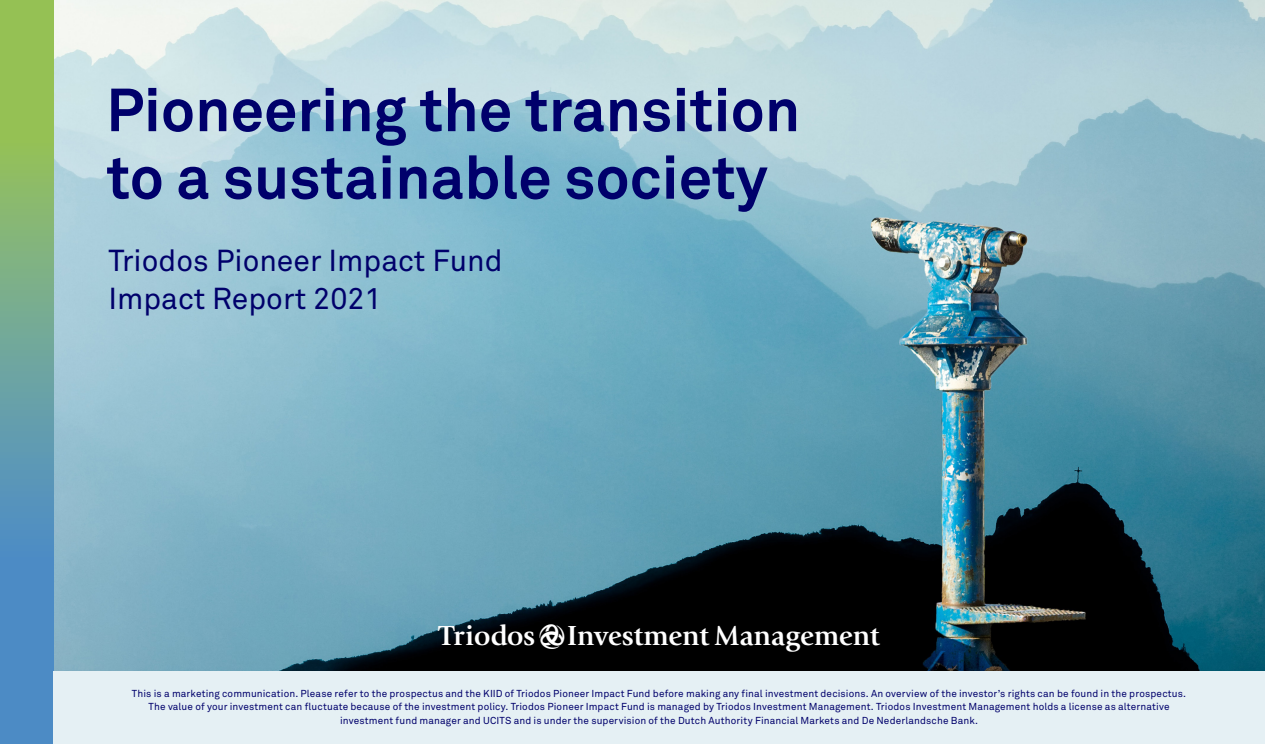
<style>
.page{position:relative;width:1265px;height:744px;background:#fff}
.page>*{position:absolute;margin:0;border:0;box-sizing:border-box;transform-origin:0 0}
.t1{font:700 60px/67.5px "Akkurat Pro";color:#00006b}
.t2{font:30px "Akkurat Pro";color:#00006b}
.t3{font:28.75px "Triodos B";color:#fff}
.Platte_tekst{font:10px/13.8px "Akkurat Pro";letter-spacing:.015em;color:#00006b;text-align:center}
</style>
<div class="page">
<img style="left:53px;top:0;width:1212px;height:672px">
<div style="left:438px;top:624px;width:445px;height:30px;background:#000"></div>
<svg style="left:0;top:0;width:53px;height:744px;background:#6ea495"></svg>
<div style="left:53px;top:672px;width:1212px;height:72px;background:#e5f0f4"></div>
<p class="t1" style="left:106px;top:77px;width:695px">Pioneering the transition to a sustainable society</p>
<p class="t2" style="left:108px;top:243px;width:396px">Triodos Pioneer Impact Fund</p>
<p class="t2" style="left:108px;top:281px;width:275px">Impact Report 2021</p>
<p class="t3" style="left:438px;top:624px;width:443px">TLIM</p>
<p class="Platte_tekst" style="left:132px;top:686px;width:1056px">This is a marketing communication. Please refer to the prospectus and the KIID of Triodos Pioneer Impact Fund before making any final investment decisions. An overview of the investor’s rights can be found in the prospectus.<br>The value of your investment can fluctuate because of the investment policy. Triodos Pioneer Impact Fund is managed by Triodos Investment Management. Triodos Investment Management holds a license as alternative investment fund manager and UCITS and is under the supervision of the Dutch Authority Financial Markets and De Nederlandsche Bank.</p>
</div>
